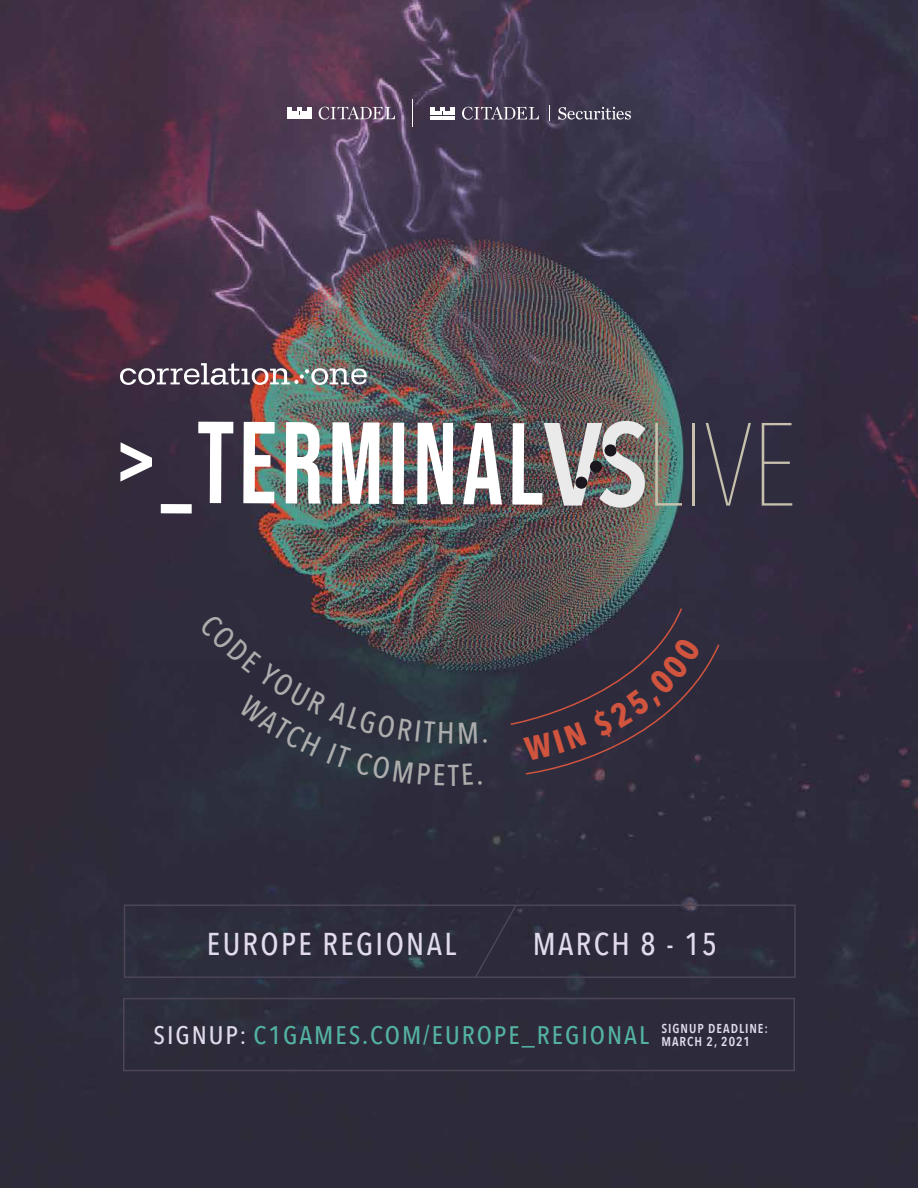
<style>
.page{position:relative;width:918px;height:1188px;background:#fff}
.page>*{position:absolute;margin:0;border:0;box-sizing:border-box;transform-origin:0 0}
.t1{font:200 116.7px "Avenir Next Condensed";color:#c7c0ad}
.t2{font:500 31.5px "Avenir Next Condensed";letter-spacing:.075em;color:#e1dbec}
.t3{font:500 30px "Avenir Next Condensed";color:#adadad}
.t4{font:500 25.35px "Avenir Next Condensed";letter-spacing:.075em;color:#53b3a0;scale:1.04 1}
.t5{font:600 12.9px "Avenir Next Condensed";letter-spacing:.075em;color:#e1dbec}
.s1{font-weight:600;color:#eaeaea}
.s2{color:#e1dbec}
</style>
<div class="page">
<img style="left:0;top:0;width:918px;height:1188px">
<hr style="left:287px;top:116px;width:25px;height:3px;background:#fff">
<svg style="left:287px;top:107px;width:25px;height:3px"></svg>
<hr style="left:287px;top:111px;width:12px;height:4px;background:#fff">
<hr style="left:300px;top:111px;width:12px;height:4px;background:#fff">
<svg style="left:319px;top:107px;width:76px;height:13px"></svg>
<svg style="left:558px;top:107px;width:73px;height:13px"></svg>
<svg style="left:549px;top:105px;width:1px;height:16px"></svg>
<hr style="left:430px;top:116px;width:25px;height:3px;background:#fff">
<svg style="left:430px;top:107px;width:25px;height:4px"></svg>
<hr style="left:430px;top:111px;width:12px;height:4px;background:#fff">
<hr style="left:443px;top:111px;width:12px;height:4px;background:#fff">
<svg style="left:462px;top:107px;width:77px;height:13px"></svg>
<svg style="left:412px;top:99px;width:1px;height:28px"></svg>
<img style="left:120px;top:363px;width:247px;height:22px">
<svg style="left:120px;top:442px;width:32px;height:40px"></svg>
<div style="left:161px;top:504px;width:31px;height:9px;background:#fff"></div>
<svg style="left:198px;top:422px;width:35px;height:81px"></svg>
<svg style="left:243px;top:422px;width:32px;height:81px"></svg>
<img style="left:286px;top:422px;width:35px;height:82px">
<img style="left:332px;top:422px;width:48px;height:82px">
<div style="left:392px;top:423px;width:12px;height:81px;background:#fff"></div>
<img style="left:417px;top:423px;width:36px;height:81px">
<img style="left:463px;top:423px;width:39px;height:81px">
<img style="left:512px;top:423px;width:30px;height:82px">
<div style="left:590px;top:460px;width:12px;height:13px;background:#1a181e;border-radius:50%"></div>
<svg style="left:604px;top:444px;width:13px;height:13px"></svg>
<div style="left:575px;top:476px;width:13px;height:13px;background:#1a181e;border-radius:50%"></div>
<div style="left:123px;top:998px;width:672px;height:73px;border:2px solid #4c4557"></div>
<div style="left:124px;top:904px;width:672px;height:74px;border:2px solid #4c4557"></div>
<svg style="left:473px;top:903px;width:45px;height:76px;background:#2f2c3d"></svg>
<svg style="left:463px;top:764px;width:19px;height:21px"></svg>
<svg style="left:199px;top:613px;width:254px;height:172px;background:#313340"></svg>
<svg style="left:459px;top:722px;width:18px;height:22px"></svg>
<svg style="left:483px;top:739px;width:4px;height:4px"></svg>
<svg style="left:509px;top:607px;width:212px;height:168px;background:#34303e"></svg>
<h1 class="t1" style="left:543px;top:395px;width:255px"><span class="s1">VS</span>LIVE</h1>
<p class="t3" style="left:448px;top:757px;width:12px">T</p>
<p class="t2" style="left:207px;top:925px;width:251px">EUROPE REGIONAL</p>
<p class="t2" style="left:533px;top:925px;width:186px">MARCH 8 - 15</p>
<p class="t4" style="left:154px;top:1019px;width:593px"><span class="s2">SIGNUP:</span> C1GAMES.COM/EUROPE_REGIONAL <sup>SIGNUP</sup> <sup>DEADLINE:</sup></p>
<p class="t5" style="left:661px;top:1030px;width:90px">MARCH 2, 2021</p>
</div>
